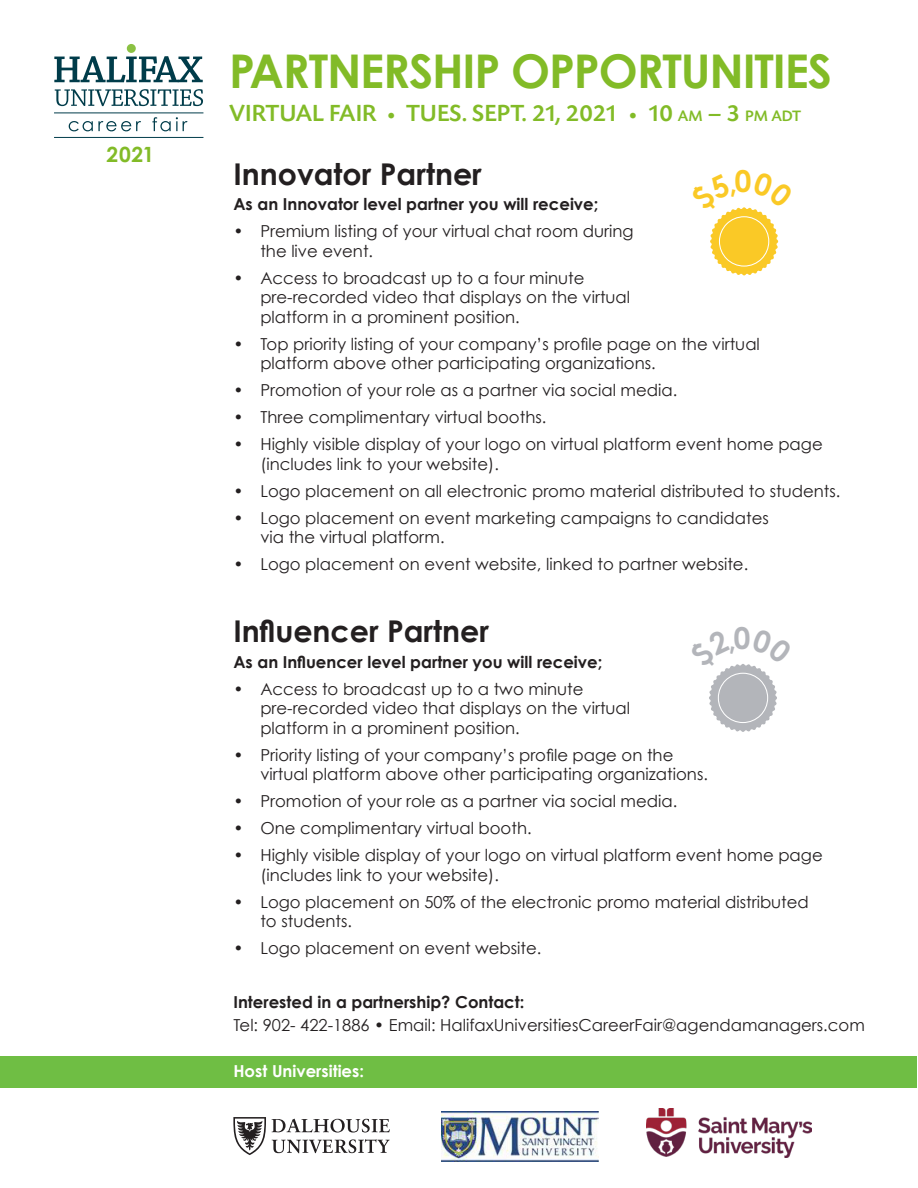
<style>
.page{position:relative;width:918px;height:1188px;background:#fff}
.page>*{position:absolute;margin:0;border:0;box-sizing:border-box;transform-origin:0 0}
.t1{font:700 46.5px "Century Gothic";letter-spacing:-.025em;color:#82bb27}
.t2{font:700 30px "Century Gothic";color:#231f20}
.t3{font:500 24.45px "Today SB";color:#82bb27}
.t4{font:700 21px "Century Gothic";color:#82bb27}
.t5{font:16.5px/19.5px "Century Gothic";color:#231f20}
.t6{font:700 16.5px "Century Gothic";color:#231f20}
.t7{font:700 16.5px "Century Gothic";color:#fff}
.s1{font-size:16.5px}
.s2{font-size:15.9px}
</style>
<div class="page">
<svg style="left:54px;top:56px;width:149px;height:26px"></svg>
<svg style="left:55px;top:89px;width:148px;height:17px"></svg>
<svg style="left:69px;top:121px;width:72px;height:10px"></svg>
<svg style="left:152px;top:117px;width:36px;height:14px"></svg>
<hr style="left:54px;top:112px;width:149px;height:1px;background:#003c4a">
<hr style="left:54px;top:137px;width:149px;height:1px;background:#003c4a">
<div style="left:127px;top:44px;width:9px;height:9px;background:#8bc143;border-radius:50%"></div>
<div style="left:0;top:1056px;width:917px;height:32px;background:#6fbe44"></div>
<svg style="left:233px;top:1117px;width:33px;height:38px"></svg>
<svg style="left:272px;top:1119px;width:118px;height:14px"></svg>
<svg style="left:272px;top:1139px;width:118px;height:14px"></svg>
<img style="left:646px;top:1109px;width:166px;height:49px">
<img style="left:442px;top:1111px;width:156px;height:51px">
<svg style="left:710px;top:207px;width:69px;height:68px"></svg>
<svg style="left:709px;top:664px;width:68px;height:68px"></svg>
<p class="t4" style="left:107px;top:141px;width:49px">2021</p>
<p class="t1" style="left:229px;top:41px;width:604px">PARTNERSHIP OPPORTUNITIES</p>
<p class="t3" style="left:229px;top:100px;width:574px">VIRTUAL FAIR <span class="s1">•</span> TUES. SEPT. 21, 2021 <span class="s1">•</span> 10 <span class="s2">AM</span> – 3 <span class="s2">PM ADT</span></p>
<p class="t2" style="left:233px;top:155px;width:250px">Innovator Partner</p>
<p class="t6" style="left:233px;top:194px;width:366px">As an Innovator level partner you will receive;</p>
<p class="t5" style="left:260px;top:221px;width:375px;text-indent:-27px">• Premium listing of your virtual chat room during the live event.</p>
<p class="t5" style="left:260px;top:268px;width:371px;text-indent:-27px">• Access to broadcast up to a four minute pre-recorded video that displays on the virtual platform in a prominent position.</p>
<p class="t5" style="left:260px;top:334px;width:501px;text-indent:-27px">• Top priority listing of your company’s profile page on the virtual platform above other participating organizations.</p>
<p class="t5" style="left:233px;top:380px;width:445px">• Promotion of your role as a partner via social media.</p>
<p class="t5" style="left:233px;top:407px;width:315px">• Three complimentary virtual booths.</p>
<p class="t5" style="left:260px;top:434px;width:564px;text-indent:-27px">• Highly visible display of your logo on virtual platform event home page (includes link to your website).</p>
<p class="t5" style="left:233px;top:481px;width:609px">• Logo placement on all electronic promo material distributed to students.</p>
<p class="t5" style="left:260px;top:508px;width:510px;text-indent:-27px">• Logo placement on event marketing campaigns to candidates via the virtual platform.</p>
<p class="t5" style="left:233px;top:554px;width:516px">• Logo placement on event website, linked to partner website.</p>
<p class="t2" style="left:233px;top:612px;width:257px">Influencer Partner</p>
<p class="t6" style="left:233px;top:651px;width:370px">As an Influencer level partner you will receive;</p>
<p class="t5" style="left:260px;top:679px;width:371px;text-indent:-27px">• Access to broadcast up to a two minute pre-recorded video that displays on the virtual platform in a prominent position.</p>
<p class="t5" style="left:260px;top:745px;width:449px;text-indent:-27px">• Priority listing of your company’s profile page on the virtual platform above other participating organizations.</p>
<p class="t5" style="left:233px;top:791px;width:445px">• Promotion of your role as a partner via social media.</p>
<p class="t5" style="left:233px;top:818px;width:300px">• One complimentary virtual booth.</p>
<p class="t5" style="left:260px;top:845px;width:564px;text-indent:-27px">• Highly visible display of your logo on virtual platform event home page (includes link to your website).</p>
<p class="t5" style="left:260px;top:892px;width:550px;text-indent:-27px">• Logo placement on 50% of the electronic promo material distributed to students.</p>
<p class="t5" style="left:233px;top:938px;width:310px">• Logo placement on event website.</p>
<p class="t6" style="left:233px;top:992px;width:293px">Interested in a partnership? Contact:</p>
<p class="t5" style="left:233px;top:1015px;width:633px">Tel: 902- 422-1886 • Email: HalifaxUniversitiesCareerFair@agendamanagers.com</p>
<p class="t7" style="left:233px;top:1060px;width:132px">Host Universities:</p>
</div>
